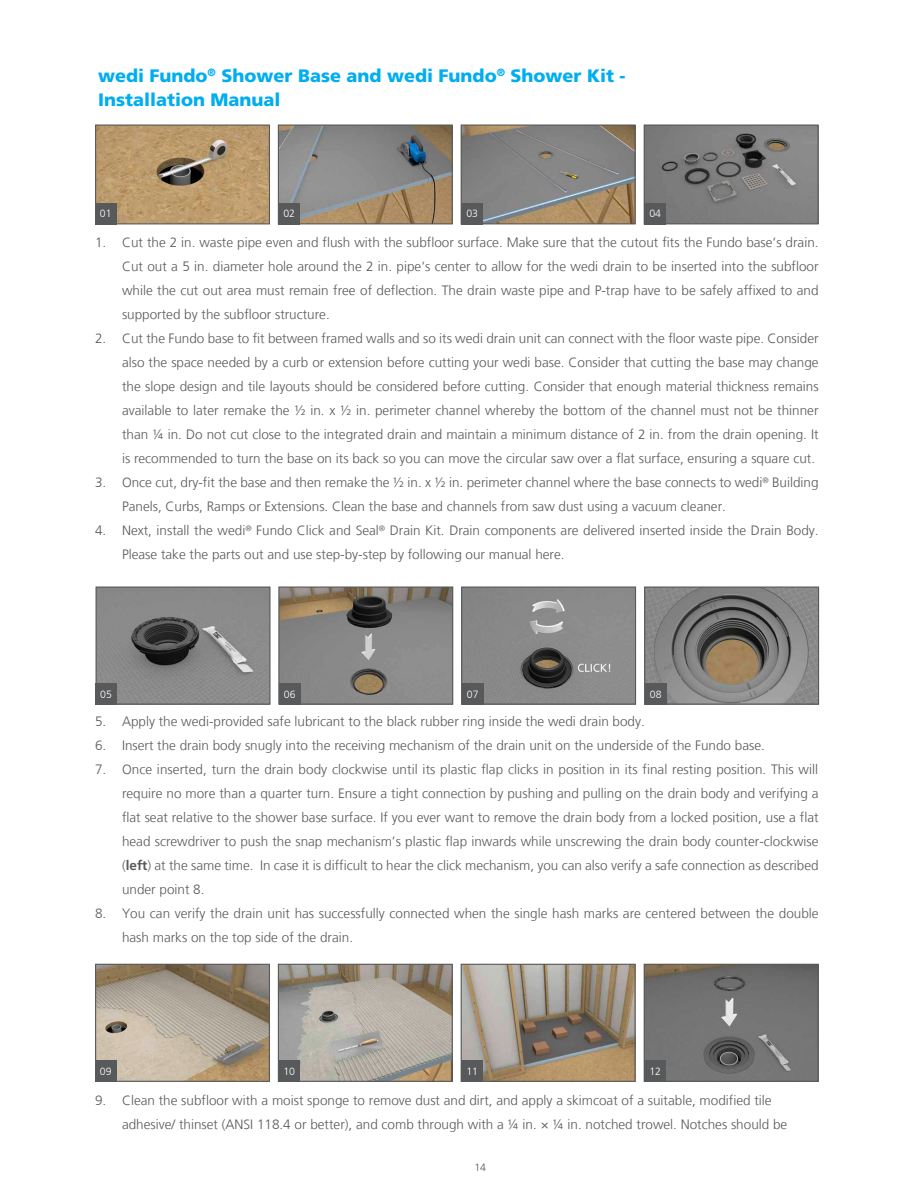
<style>
.page{position:relative;width:918px;height:1188px;background:#fff}
.page>*{position:absolute;margin:0;border:0;box-sizing:border-box;transform-origin:0 0}
.t1{font:900 18px/24px "Frutiger LT Com";color:#00aeef}
.t2{font:300 13.5px/24px "Frutiger LT Com";color:#58595b}
.t3{font:300 10.5px "Frutiger LT Com";color:#fff}
.t4{font:300 10.5px "Frutiger LT Com";color:#58595b}
.s1{font-weight:700}
</style>
<div class="page">
<img style="left:280px;top:126px;width:171px;height:96px">
<div style="left:278px;top:124px;width:175px;height:100px;border:1px solid #58595b"></div>
<img style="left:280px;top:966px;width:171px;height:114px">
<div style="left:278px;top:964px;width:175px;height:118px;border:1px solid #58595b"></div>
<img style="left:97px;top:127px;width:171px;height:95px">
<div style="left:95px;top:125px;width:175px;height:99px;border:1px solid #58595b"></div>
<img style="left:97px;top:966px;width:171px;height:114px">
<div style="left:95px;top:964px;width:175px;height:118px;border:1px solid #58595b"></div>
<div style="left:95px;top:203px;width:21px;height:21px;background:#58595b"></div>
<div style="left:95px;top:1061px;width:21px;height:21px;background:#58595b"></div>
<img style="left:463px;top:126px;width:171px;height:96px">
<div style="left:461px;top:124px;width:175px;height:100px;border:1px solid #58595b"></div>
<img style="left:463px;top:966px;width:171px;height:114px">
<div style="left:461px;top:964px;width:175px;height:118px;border:1px solid #58595b"></div>
<img style="left:646px;top:126px;width:171px;height:96px">
<div style="left:644px;top:124px;width:175px;height:100px;border:1px solid #58595b"></div>
<img style="left:646px;top:966px;width:171px;height:114px">
<div style="left:644px;top:964px;width:175px;height:118px;border:1px solid #58595b"></div>
<div style="left:279px;top:203px;width:21px;height:21px;background:#58595b"></div>
<div style="left:279px;top:1061px;width:21px;height:21px;background:#58595b"></div>
<div style="left:462px;top:203px;width:21px;height:21px;background:#58595b"></div>
<div style="left:462px;top:1061px;width:21px;height:21px;background:#58595b"></div>
<div style="left:645px;top:203px;width:21px;height:21px;background:#58595b"></div>
<div style="left:645px;top:1061px;width:21px;height:21px;background:#58595b"></div>
<img style="left:280px;top:588px;width:171px;height:115px">
<div style="left:278px;top:586px;width:175px;height:119px;border:1px solid #58595b"></div>
<img style="left:98px;top:589px;width:171px;height:114px">
<div style="left:96px;top:587px;width:175px;height:118px;border:1px solid #58595b"></div>
<div style="left:96px;top:683px;width:21px;height:22px;background:#58595b"></div>
<img style="left:463px;top:588px;width:171px;height:115px">
<div style="left:461px;top:586px;width:175px;height:119px;border:1px solid #58595b"></div>
<img style="left:646px;top:588px;width:171px;height:115px">
<div style="left:644px;top:586px;width:175px;height:119px;border:1px solid #58595b"></div>
<div style="left:279px;top:683px;width:21px;height:22px;background:#58595b"></div>
<div style="left:462px;top:683px;width:21px;height:22px;background:#58595b"></div>
<div style="left:645px;top:683px;width:21px;height:22px;background:#58595b"></div>
<h1 class="t1" style="left:98px;top:64px;width:529px">wedi Fundo<sup>®</sup> Shower Base and wedi Fundo<sup>®</sup> Shower Kit -<br>Installation Manual</h1>
<p class="t3" style="left:100px;top:208px;width:13px">01</p>
<p class="t3" style="left:283px;top:208px;width:13px">02</p>
<p class="t3" style="left:466px;top:208px;width:13px">03</p>
<p class="t3" style="left:649px;top:208px;width:13px">04</p>
<p class="t2" style="left:122px;top:230px;width:698px;text-align:justify;text-indent:-27px">1. Cut the 2 in. waste pipe even and flush with the subfloor surface. Make sure that the cutout fits the Fundo base‘s drain.<br>Cut out a 5 in. diameter hole around the 2 in. pipe‘s center to allow for the wedi drain to be inserted into the subfloor while the cut out area must remain free of deflection. The drain waste pipe and P-trap have to be safely affixed to and supported by the subfloor structure.</p>
<p class="t2" style="left:122px;top:326px;width:698px;text-align:justify;text-indent:-27px">2. Cut the Fundo base to fit between framed walls and so its wedi drain unit can connect with the floor waste pipe. Consider also the space needed by a curb or extension before cutting your wedi base. Consider that cutting the base may change the slope design and tile layouts should be considered before cutting. Consider that enough material thickness remains available to later remake the 1/2 in. x 1/2 in. perimeter channel whereby the bottom of the channel must not be thinner than 1/4 in. Do not cut close to the integrated drain and maintain a minimum distance of 2 in. from the drain opening. It is recommended to turn the base on its back so you can move the circular saw over a flat surface, ensuring a square cut.</p>
<p class="t2" style="left:122px;top:470px;width:698px;text-indent:-27px">3. Once cut, dry-fit the base and then remake the 1/2 in. x 1/2 in. perimeter channel where the base connects to wedi<sup>®</sup> Building<br>Panels, Curbs, Ramps or Extensions. Clean the base and channels from saw dust using a vacuum cleaner.</p>
<p class="t2" style="left:122px;top:518px;width:698px;text-indent:-27px">4. Next, install the wedi<sup>®</sup> Fundo Click and Seal<sup>®</sup> Drain Kit. Drain components are delivered inserted inside the Drain Body.<br>Please take the parts out and use step-by-step by following our manual here.</p>
<p class="t3" style="left:100px;top:688px;width:13px">05</p>
<p class="t3" style="left:284px;top:688px;width:13px">06</p>
<p class="t3" style="left:467px;top:688px;width:13px">07</p>
<p class="t3" style="left:650px;top:688px;width:13px">08</p>
<p class="t2" style="left:95px;top:709px;width:551px">5. Apply the wedi-provided safe lubricant to the black rubber ring inside the wedi drain body.</p>
<p class="t2" style="left:95px;top:733px;width:671px">6. Insert the drain body snugly into the receiving mechanism of the drain unit on the underside of the Fundo base.</p>
<p class="t2" style="left:122px;top:757px;width:698px;text-align:justify;text-indent:-27px">7. Once inserted, turn the drain body clockwise until its plastic flap clicks in position in its final resting position. This will require no more than a quarter turn. Ensure a tight connection by pushing and pulling on the drain body and verifying a flat seat relative to the shower base surface. If you ever want to remove the drain body from a locked position, use a flat head screwdriver to push the snap mechanism’s plastic flap inwards while unscrewing the drain body counter-clockwise (<span class="s1">left</span>) at the same time. In case it is difficult to hear the click mechanism, you can also verify a safe connection as described under point 8.</p>
<p class="t2" style="left:122px;top:901px;width:698px;text-indent:-27px">8. You can verify the drain unit has successfully connected when the single hash marks are centered between the double hash marks on the top side of the drain.</p>
<p class="t3" style="left:100px;top:1065px;width:13px">09</p>
<p class="t3" style="left:283px;top:1065px;width:13px">10</p>
<p class="t3" style="left:466px;top:1065px;width:13px">11</p>
<p class="t3" style="left:649px;top:1065px;width:13px">12</p>
<p class="t2" style="left:122px;top:1089px;width:667px;text-indent:-27px">9. Clean the subfloor with a moist sponge to remove dust and dirt, and apply a skimcoat of a suitable, modified tile adhesive/ thinset (ANSI 118.4 or better), and comb through with a 1/4 in. × 1/4 in. notched trowel. Notches should be</p>
<p class="t4" style="left:474px;top:1161px;width:13px">14</p>
</div>
